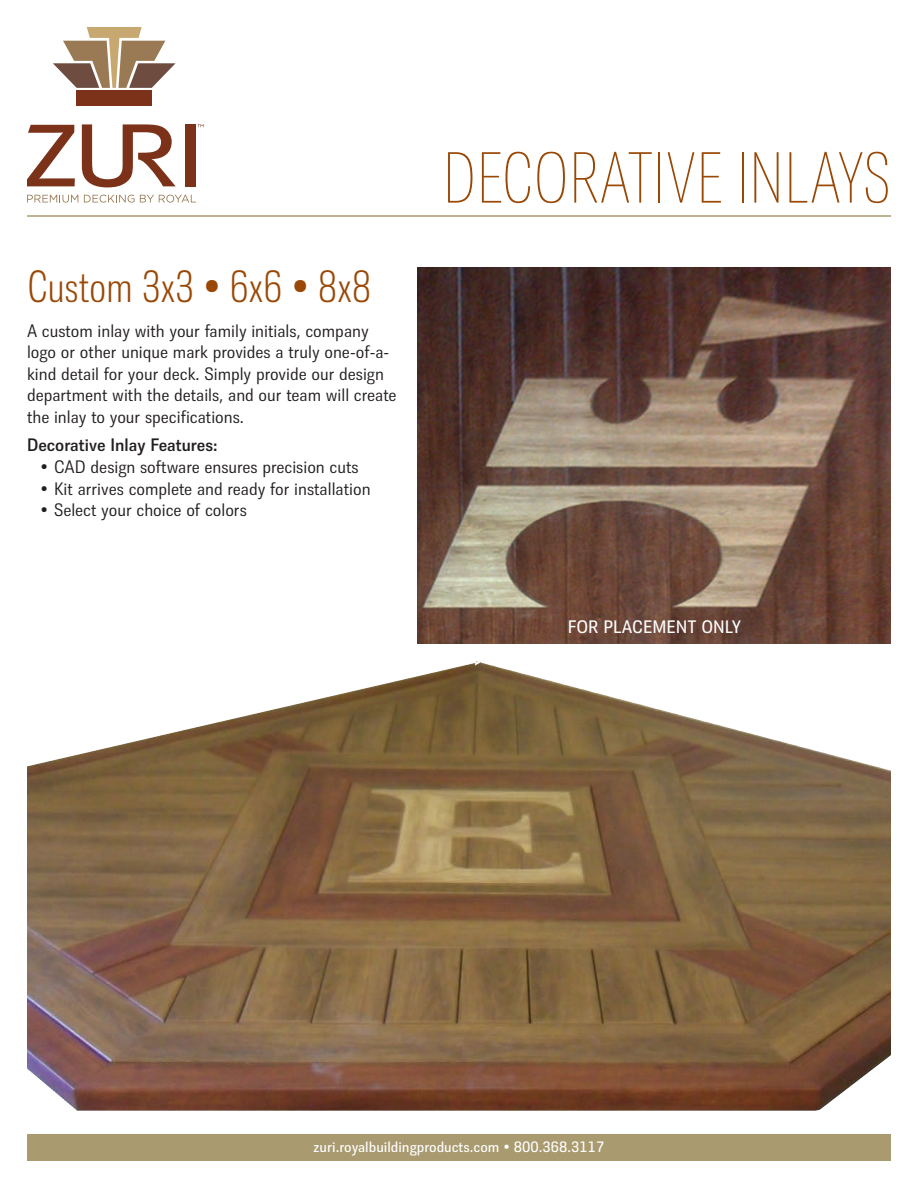
<style>
.page{position:relative;width:918px;height:1188px;background:#fff}
.page>*{position:absolute;margin:0;border:0;box-sizing:border-box;transform-origin:0 0}
.t1{font:100 72px "Trilon Cond Ex";color:#994806}
.t2{font:100 45px "Trilon Cond";letter-spacing:-.01em;color:#994806}
.t3{font:300 18px/21.6px "Trilon";color:#231f20}
.t4{font:500 18px "Trilon";color:#231f20}
.t5{font:18px "Trilon";color:#fff}
.t6{font:15px "Trilon";color:#fff}
</style>
<div class="page">
<svg style="left:27px;top:125px;width:48px;height:61px"></svg>
<div style="left:186px;top:124px;width:10px;height:62px;background:#7c3119"></div>
<svg style="left:82px;top:124px;width:94px;height:63px"></svg>
<svg style="left:197px;top:124px;width:7px;height:3px"></svg>
<svg style="left:53px;top:27px;width:123px;height:61px"></svg>
<div style="left:77px;top:90px;width:75px;height:16px;background:#7c3119"></div>
<svg style="left:27px;top:195px;width:51px;height:8px"></svg>
<svg style="left:84px;top:195px;width:112px;height:8px"></svg>
<hr style="left:27px;top:215px;width:864px;height:2px;background:#a99a6f">
<img style="left:418px;top:268px;width:473px;height:376px">
<div style="left:27px;top:1134px;width:864px;height:27px;background:#a99a6f"></div>
<img style="left:27px;top:661px;width:864px;height:450px">
<h2 class="t2" style="left:27px;top:261px;width:346px">Custom 3x3 • 6x6 • 8x8</h2>
<p class="t3" style="left:27px;top:320px;width:371px">A custom inlay with your family initials, company logo or other unique mark provides a truly one-of-a&shy;kind detail for your deck. Simply provide our design department with the details, and our team will create the inlay to your specifications.</p>
<p class="t4" style="left:27px;top:434px;width:192px">Decorative Inlay Features:</p>
<p class="t3" style="left:40px;top:456px;width:320px">• CAD design software ensures precision cuts</p>
<p class="t3" style="left:40px;top:478px;width:332px">• Kit arrives complete and ready for installation</p>
<p class="t3" style="left:40px;top:499px;width:208px">• Select your choice of colors</p>
<h1 class="t1" style="left:443px;top:139px;width:450px">DECORATIVE INLAYS</h1>
<p class="t5" style="left:568px;top:615px;width:175px">FOR PLACEMENT ONLY</p>
<p class="t6" style="left:314px;top:1138px;width:292px">zuri.royalbuildingproducts.com • 800.368.3117</p>
</div>
